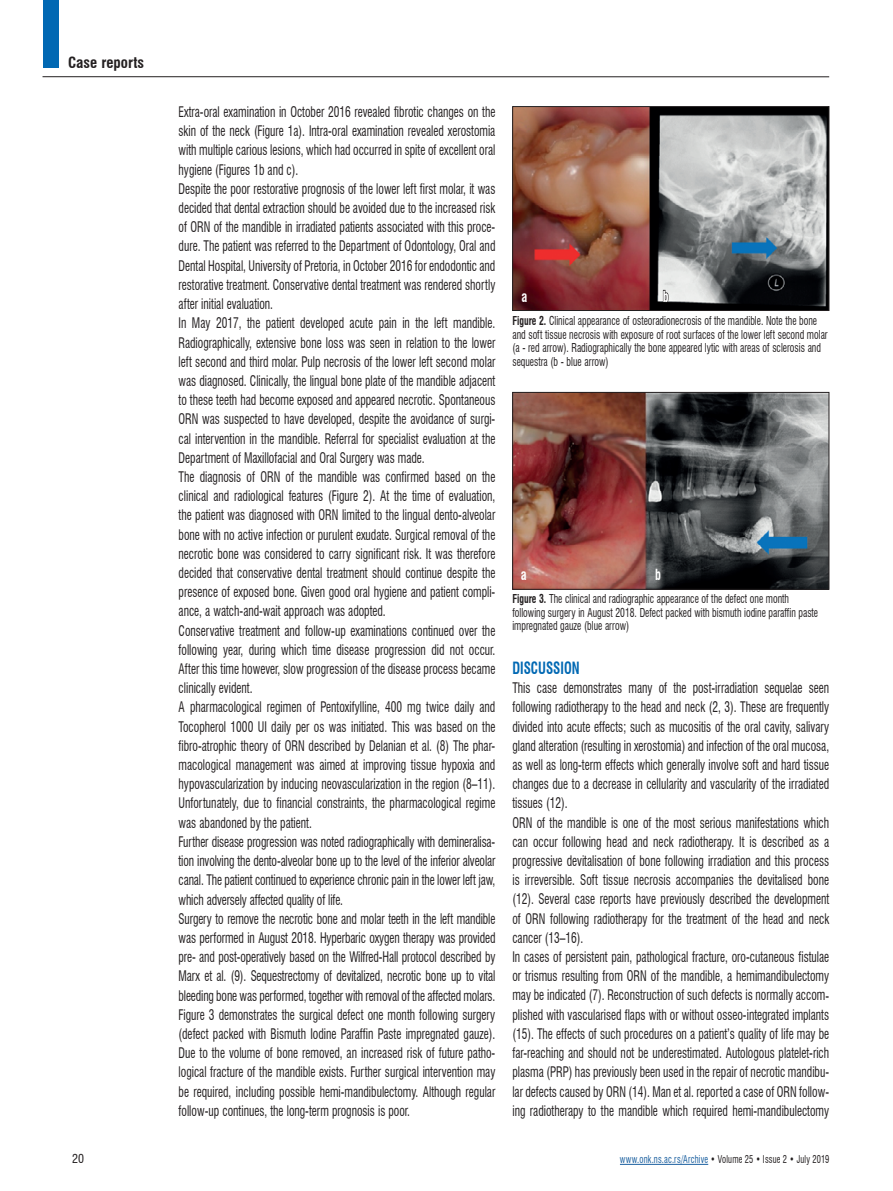
<style>
.page{position:relative;width:893px;height:1191px;background:#fff}
.page>*{position:absolute;margin:0;border:0;box-sizing:border-box;transform-origin:0 0}
.t1{font:700 condensed 16.5px "Swiss 721 BT";color:#0168b3;scale:.8 1}
.t2{font:700 condensed 15px "Swiss 721 BT";color:#231f20}
.t3{font:700 condensed 15px "Swiss 721 BT";color:#fff;scale:.8 1}
.t4{font:condensed 14.25px/19.2px "Swiss 721 BT";color:#231f20;scale:.8 1}
.t5{font:condensed 12px/13.5px "Swiss 721 BT";color:#231f20;scale:.8 1}
.t6{font:condensed 12px "Swiss 721 BT";color:#231f20}
.t7{font:condensed 10.5px "Swiss 721 BT";letter-spacing:.02em;color:#231f20;scale:.8 1}
.s1{font-weight:700}
.s2{color:#175d9e}
</style>
<div class="page">
<div style="left:43px;top:0;width:16px;height:67px;background:#0168b3"></div>
<hr style="left:43px;top:76px;width:786px;height:1px;background:#231f20">
<hr style="left:620px;top:1164px;width:88px;height:1px;background:#175d9e">
<img style="left:514px;top:108px;width:313px;height:201px">
<div style="left:512px;top:106px;width:317px;height:205px;border:1px solid #231f20"></div>
<svg style="left:662px;top:289px;width:7px;height:14px"></svg>
<img style="left:514px;top:394px;width:313px;height:193px">
<div style="left:512px;top:392px;width:317px;height:197px;border:1px solid #231f20"></div>
<p class="t2" style="left:68px;top:53px;width:78px">Case reports</p>
<p class="t6" style="left:72px;top:1151px;width:13px">20</p>
<p class="t4" style="left:179px;top:102px;width:398px">Extra-oral examination in October 2016 revealed fibrotic changes on the skin of the neck (Figure 1a). Intra-oral examination revealed xerostomia with multiple carious lesions, which had occurred in spite of excellent oral hygiene (Figures 1b and c).<br>Despite the poor restorative prognosis of the lower left first molar, it was decided that dental extraction should be avoided due to the increased risk of ORN of the mandible in irradiated patients associated with this proce&shy;dure. The patient was referred to the Department of Odontology, Oral and Dental Hospital, University of Pretoria, in October 2016 for endodontic and restorative treatment. Conservative dental treatment was rendered shortly after initial evaluation.<br>In May 2017, the patient developed acute pain in the left mandible.<br>Radiographically, extensive bone loss was seen in relation to the lower left second and third molar. Pulp necrosis of the lower left second molar was diagnosed. Clinically, the lingual bone plate of the mandible adjacent to these teeth had become exposed and appeared necrotic. Spontaneous ORN was suspected to have developed, despite the avoidance of surgi&shy;cal intervention in the mandible. Referral for specialist evaluation at the Department of Maxillofacial and Oral Surgery was made.<br>The diagnosis of ORN of the mandible was confirmed based on the clinical and radiological features (Figure 2). At the time of evaluation, the patient was diagnosed with ORN limited to the lingual dento-alveolar bone with no active infection or purulent exudate. Surgical removal of the necrotic bone was considered to carry significant risk. It was therefore decided that conservative dental treatment should continue despite the presence of exposed bone. Given good oral hygiene and patient compli&shy;ance, a watch-and-wait approach was adopted.<br>Conservative treatment and follow-up examinations continued over the following year, during which time disease progression did not occur.<br>After this time however, slow progression of the disease process became clinically evident.<br>A pharmacological regimen of Pentoxifylline, 400 mg twice daily and Tocopherol 1000 UI daily per os was initiated. This was based on the fibro-atrophic theory of ORN described by Delanian et al. (8) The phar&shy;macological management was aimed at improving tissue hypoxia and hypovascularization by inducing neovascularization in the region (8–11).<br>Unfortunately, due to financial constraints, the pharmacological regime was abandoned by the patient.<br>Further disease progression was noted radiographically with demineralisa&shy;tion involving the dento-alveolar bone up to the level of the inferior alveolar canal. The patient continued to experience chronic pain in the lower left jaw, which adversely affected quality of life.<br>Surgery to remove the necrotic bone and molar teeth in the left mandible was performed in August 2018. Hyperbaric oxygen therapy was provided pre- and post-operatively based on the Wilfred-Hall protocol described by Marx et al. (9). Sequestrectomy of devitalized, necrotic bone up to vital bleeding bone was performed, together with removal of the affected molars.<br>Figure 3 demonstrates the surgical defect one month following surgery (defect packed with Bismuth Iodine Paraffin Paste impregnated gauze).<br>Due to the volume of bone removed, an increased risk of future patho&shy;logical fracture of the mandible exists. Further surgical intervention may be required, including possible hemi-mandibulectomy. Although regular follow-up continues, the long-term prognosis is poor.</p>
<p class="t3" style="left:522px;top:287px;width:9px">a</p>
<p class="t3" style="left:663px;top:287px;width:9px">b</p>
<p class="t5" style="left:512px;top:314px;width:396px"><span class="s1">Figure 2.</span> Clinical appearance of osteoradionecrosis of the mandible. Note the bone and soft tissue necrosis with exposure of root surfaces of the lower left second molar (a - red arrow). Radiographically the bone appeared lytic with areas of sclerosis and sequestra (b - blue arrow)</p>
<p class="t3" style="left:521px;top:565px;width:9px">a</p>
<p class="t3" style="left:655px;top:565px;width:9px">b</p>
<p class="t5" style="left:512px;top:592px;width:384px"><span class="s1">Figure 3.</span> The clinical and radiographic appearance of the defect one month following surgery in August 2018. Defect packed with bismuth iodine paraffin paste impregnated gauze (blue arrow)</p>
<p class="t1" style="left:512px;top:658px;width:86px">DISCUSSION</p>
<p class="t4" style="left:512px;top:678px;width:398px">This case demonstrates many of the post-irradiation sequelae seen following radiotherapy to the head and neck (2, 3). These are frequently divided into acute effects; such as mucositis of the oral cavity, salivary gland alteration (resulting in xerostomia) and infection of the oral mucosa, as well as long-term effects which generally involve soft and hard tissue changes due to a decrease in cellularity and vascularity of the irradiated tissues (12).<br>ORN of the mandible is one of the most serious manifestations which can occur following head and neck radiotherapy. It is described as a progressive devitalisation of bone following irradiation and this process is irreversible. Soft tissue necrosis accompanies the devitalised bone (12). Several case reports have previously described the development of ORN following radiotherapy for the treatment of the head and neck cancer (13–16).<br>In cases of persistent pain, pathological fracture, oro-cutaneous fistulae or trismus resulting from ORN of the mandible, a hemimandibulectomy may be indicated (7). Reconstruction of such defects is normally accom&shy;plished with vascularised flaps with or without osseo-integrated implants (15). The effects of such procedures on a patient’s quality of life may be far-reaching and should not be underestimated. Autologous platelet-rich plasma (PRP) has previously been used in the repair of necrotic mandibu&shy;lar defects caused by ORN (14). Man et al. reported a case of ORN follow&shy;ing radiotherapy to the mandible which required hemi-mandibulectomy</p>
<p class="t7" style="left:620px;top:1153px;width:263px"><span class="s2">www.onk.ns.ac.rs/Archive</span> • Volume 25 • Issue 2 • July 2019</p>
</div>
